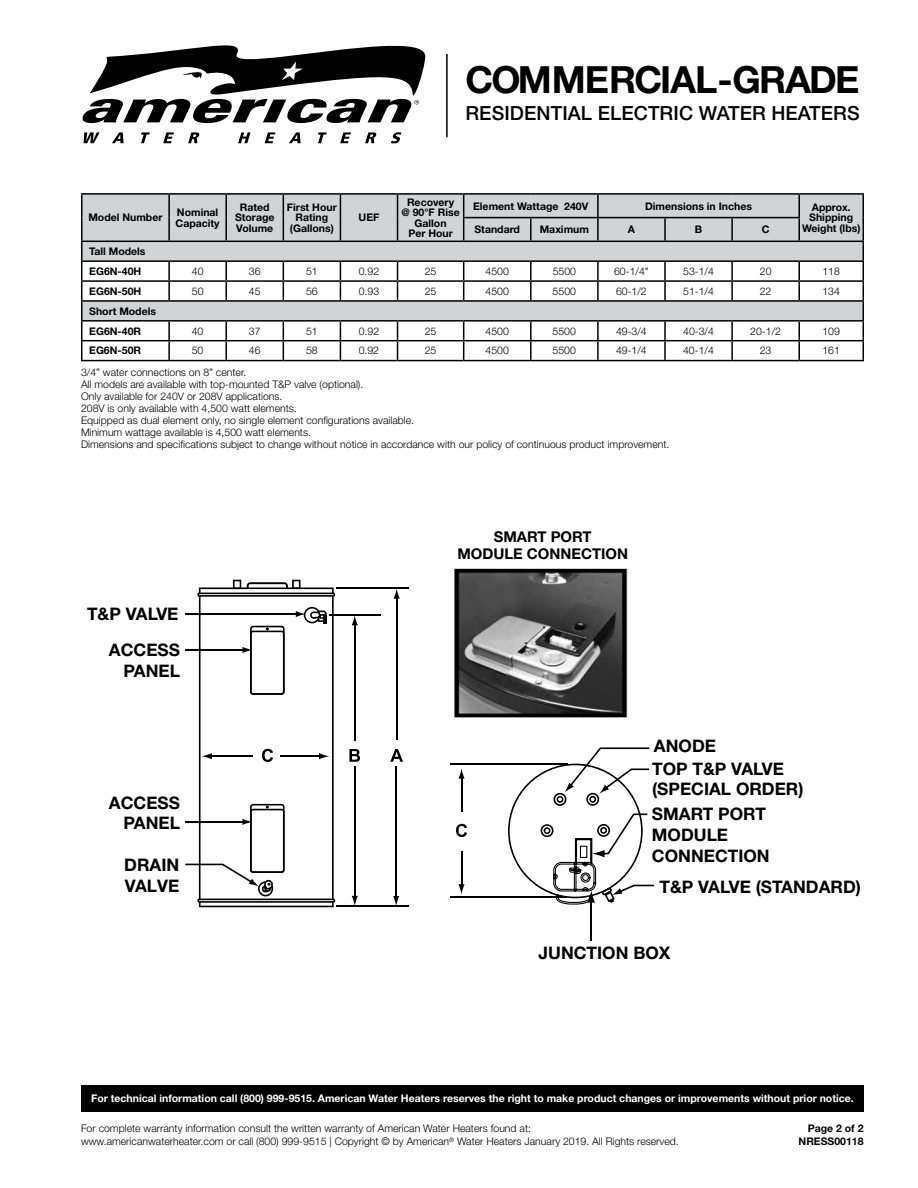
<style>
.page{position:relative;width:918px;height:1188px;background:#fff}
.page>*{position:absolute;margin:0;border:0;box-sizing:border-box;transform-origin:0 0}
.t1{font:700 37.5px "Helvetica Neue LT Std";letter-spacing:-.05em;color:#000}
.t2{font:500 19.5px "Helvetica Neue LT Std";letter-spacing:.005em;color:#000}
.t3{font:700 17.25px/20.7px "Helvetica Neue LT Std";color:#000}
.t4{font:700 14.85px/17.9px "Helvetica Neue LT Std";color:#000;text-align:center}
.t5{font:300 10.5px/12px "Helvetica Neue LT Std";color:#000}
.t6{font:700 10.5px/10.5px "Helvetica Neue LT Std";color:#000}
.t7{font:700 10.5px "Helvetica Neue LT Std";color:#fff}
</style>
<div class="page">
<svg style="left:84px;top:132px;width:16px;height:11px"></svg>
<svg style="left:112px;top:132px;width:12px;height:11px"></svg>
<svg style="left:141px;top:132px;width:9px;height:11px"></svg>
<svg style="left:163px;top:132px;width:11px;height:11px"></svg>
<svg style="left:188px;top:132px;width:12px;height:11px"></svg>
<svg style="left:238px;top:132px;width:13px;height:11px"></svg>
<svg style="left:265px;top:132px;width:11px;height:11px"></svg>
<svg style="left:289px;top:132px;width:12px;height:11px"></svg>
<svg style="left:318px;top:132px;width:9px;height:11px"></svg>
<svg style="left:340px;top:132px;width:11px;height:11px"></svg>
<svg style="left:365px;top:132px;width:12px;height:11px"></svg>
<svg style="left:391px;top:132px;width:10px;height:11px"></svg>
<svg style="left:82px;top:45px;width:344px;height:78px"></svg>
<hr style="left:446px;top:54px;width:2px;height:83px;background:#000">
<hr style="left:799px;top:193px;width:65px;height:2px;background:#000">
<hr style="left:81px;top:193px;width:88px;height:2px;background:#000">
<hr style="left:169px;top:193px;width:57px;height:2px;background:#000">
<hr style="left:226px;top:193px;width:57px;height:2px;background:#000">
<hr style="left:283px;top:193px;width:57px;height:2px;background:#000">
<hr style="left:340px;top:193px;width:58px;height:2px;background:#000">
<hr style="left:398px;top:193px;width:66px;height:2px;background:#000">
<hr style="left:464px;top:193px;width:67px;height:2px;background:#000">
<hr style="left:531px;top:193px;width:67px;height:2px;background:#000">
<hr style="left:598px;top:193px;width:67px;height:2px;background:#000">
<hr style="left:665px;top:193px;width:67px;height:2px;background:#000">
<hr style="left:732px;top:193px;width:67px;height:2px;background:#000">
<svg style="left:81px;top:195px;width:783px;height:166px"></svg>
<svg style="left:390px;top:749px;width:13px;height:13px"></svg>
<svg style="left:349px;top:749px;width:11px;height:13px"></svg>
<svg style="left:456px;top:824px;width:11px;height:13px"></svg>
<hr style="left:396px;top:597px;width:1px;height:143px;background:#000">
<svg style="left:394px;top:589px;width:6px;height:10px"></svg>
<hr style="left:395px;top:766px;width:2px;height:132px;background:#000">
<svg style="left:393px;top:896px;width:6px;height:9px"></svg>
<hr style="left:354px;top:623px;width:2px;height:118px;background:#000">
<svg style="left:352px;top:616px;width:6px;height:9px"></svg>
<hr style="left:354px;top:766px;width:2px;height:132px;background:#000">
<svg style="left:352px;top:896px;width:6px;height:9px"></svg>
<hr style="left:461px;top:777px;width:1px;height:35px;background:#000">
<svg style="left:458px;top:768px;width:7px;height:11px"></svg>
<hr style="left:461px;top:851px;width:1px;height:35px;background:#000">
<svg style="left:458px;top:884px;width:7px;height:11px"></svg>
<hr style="left:450px;top:897px;width:117px;height:1px;background:#000">
<hr style="left:450px;top:764px;width:118px;height:1px;background:#000">
<hr style="left:329px;top:614px;width:51px;height:2px;background:#000">
<hr style="left:337px;top:905px;width:72px;height:2px;background:#000">
<hr style="left:336px;top:588px;width:73px;height:1px;background:#000">
<hr style="left:590px;top:899px;width:2px;height:41px;background:#000">
<svg style="left:185px;top:582px;width:150px;height:325px"></svg>
<div style="left:233px;top:580px;width:8px;height:9px;border:2px solid #000"></div>
<div style="left:292px;top:580px;width:9px;height:9px;border:2px solid #000"></div>
<svg style="left:508px;top:747px;width:146px;height:158px"></svg>
<div style="left:580px;top:846px;width:7px;height:12px;border:1px solid #000"></div>
<img style="left:454px;top:568px;width:174px;height:150px">
<div style="left:81px;top:1085px;width:783px;height:27px;background:#000"></div>
<h1 class="t1" style="left:465px;top:56px;width:395px">COMMERCIAL-GRADE</h1>
<h2 class="t2" style="left:465px;top:101px;width:396px">RESIDENTIAL ELECTRIC WATER HEATERS</h2>
<p class="t6" style="left:88px;top:212px;width:76px">Model Number</p>
<p class="t6" style="left:176px;top:207px;width:46px">Nominal<br>Capacity</p>
<p class="t6" style="left:235px;top:202px;width:41px;text-align:center">Rated<br>Storage<br>Volume</p>
<p class="t6" style="left:287px;top:202px;width:51px;text-align:center">First Hour<br>Rating (Gallons)</p>
<p class="t6" style="left:359px;top:212px;width:22px">UEF</p>
<p class="t6" style="left:401px;top:196px;width:60px;text-align:center">Recovery<br>@ 90°F Rise<br>Gallon<br>Per Hour</p>
<p class="t6" style="left:473px;top:200px;width:117px">Element Wattage 240V</p>
<p class="t6" style="left:645px;top:200px;width:108px">Dimensions in Inches</p>
<p class="t6" style="left:809px;top:202px;width:45px">Approx.<br>Shipping</p>
<p class="t6" style="left:474px;top:224px;width:47px">Standard</p>
<p class="t6" style="left:540px;top:224px;width:51px">Maximum</p>
<p class="t6" style="left:628px;top:224px;width:9px">A</p>
<p class="t6" style="left:695px;top:224px;width:9px">B</p>
<p class="t6" style="left:762px;top:224px;width:9px">C</p>
<p class="t6" style="left:802px;top:223px;width:60px">Weight (lbs)</p>
<p class="t6" style="left:89px;top:241px;width:58px;line-height:20px">Tall Models<br>EG6N-40H</p>
<p class="t5" style="left:192px;top:265px;width:13px">40</p>
<p class="t5" style="left:249px;top:265px;width:13px">36</p>
<p class="t5" style="left:306px;top:265px;width:13px">51</p>
<p class="t5" style="left:359px;top:265px;width:22px">0.92</p>
<p class="t5" style="left:425px;top:265px;width:13px">25</p>
<p class="t5" style="left:486px;top:265px;width:25px">4500</p>
<p class="t5" style="left:553px;top:265px;width:25px">5500</p>
<p class="t5" style="left:614px;top:265px;width:36px">60-1/4"</p>
<p class="t5" style="left:683px;top:265px;width:32px">53-1/4</p>
<p class="t5" style="left:760px;top:265px;width:13px">20</p>
<p class="t5" style="left:822px;top:265px;width:19px">118</p>
<p class="t6" style="left:89px;top:286px;width:54px">EG6N-50H</p>
<p class="t5" style="left:192px;top:285px;width:13px">50</p>
<p class="t5" style="left:249px;top:285px;width:13px">45</p>
<p class="t5" style="left:306px;top:285px;width:13px">56</p>
<p class="t5" style="left:359px;top:285px;width:22px">0.93</p>
<p class="t5" style="left:425px;top:285px;width:13px">25</p>
<p class="t5" style="left:486px;top:285px;width:25px">4500</p>
<p class="t5" style="left:553px;top:285px;width:25px">5500</p>
<p class="t5" style="left:616px;top:285px;width:32px">60-1/2</p>
<p class="t5" style="left:683px;top:285px;width:32px">51-1/4</p>
<p class="t5" style="left:760px;top:285px;width:13px">22</p>
<p class="t5" style="left:822px;top:285px;width:19px">134</p>
<p class="t6" style="left:89px;top:301px;width:68px;line-height:20px">Short Models<br>EG6N-40R</p>
<p class="t5" style="left:192px;top:325px;width:13px">40</p>
<p class="t5" style="left:249px;top:325px;width:13px">37</p>
<p class="t5" style="left:306px;top:325px;width:13px">51</p>
<p class="t5" style="left:359px;top:325px;width:22px">0.92</p>
<p class="t5" style="left:425px;top:325px;width:13px">25</p>
<p class="t5" style="left:486px;top:325px;width:25px">4500</p>
<p class="t5" style="left:553px;top:325px;width:25px">5500</p>
<p class="t5" style="left:616px;top:325px;width:32px">49-3/4</p>
<p class="t5" style="left:683px;top:325px;width:32px">40-3/4</p>
<p class="t5" style="left:750px;top:325px;width:32px">20-1/2</p>
<p class="t5" style="left:822px;top:325px;width:19px">109</p>
<p class="t6" style="left:89px;top:345px;width:53px">EG6N-50R</p>
<p class="t5" style="left:192px;top:344px;width:13px">50</p>
<p class="t5" style="left:249px;top:344px;width:13px">46</p>
<p class="t5" style="left:306px;top:344px;width:13px">58</p>
<p class="t5" style="left:359px;top:344px;width:22px">0.92</p>
<p class="t5" style="left:425px;top:344px;width:13px">25</p>
<p class="t5" style="left:486px;top:344px;width:25px">4500</p>
<p class="t5" style="left:553px;top:344px;width:25px">5500</p>
<p class="t5" style="left:616px;top:344px;width:32px">49-1/4</p>
<p class="t5" style="left:683px;top:344px;width:32px">40-1/4</p>
<p class="t5" style="left:760px;top:344px;width:13px">23</p>
<p class="t5" style="left:822px;top:344px;width:19px">161</p>
<p class="t5" style="left:81px;top:366px;width:590px">3/4” water connections on 8” center.<br>All models are available with top-mounted T&amp;P valve (optional).<br>Only available for 240V or 208V applications.<br>208V is only available with 4,500 watt elements.<br>Equipped as dual element only, no single element configurations available.<br>Minimum wattage available is 4,500 watt elements.<br>Dimensions and specifications subject to change without notice in accordance with our policy of continuous product improvement.</p>
<h3 class="t3" style="left:87px;top:603px;width:93px">T&amp;P VALVE</h3>
<h3 class="t3" style="left:109px;top:639px;width:73px;text-align:right">ACCESS<br>PANEL</h3>
<h3 class="t3" style="left:109px;top:792px;width:73px;text-align:right">ACCESS<br>PANEL</h3>
<h3 class="t3" style="left:124px;top:854px;width:57px">DRAIN<br>VALVE</h3>
<h3 class="t4" style="left:457px;top:527px;width:172px">SMART PORT<br>MODULE CONNECTION</h3>
<h3 class="t3" style="left:654px;top:735px;width:64px">ANODE</h3>
<h3 class="t3" style="left:652px;top:758px;width:153px">TOP T&amp;P VALVE (SPECIAL ORDER)</h3>
<h3 class="t3" style="left:652px;top:803px;width:119px">SMART PORT<br>MODULE<br>CONNECTION</h3>
<h3 class="t3" style="left:659px;top:876px;width:203px">T&amp;P VALVE (STANDARD)</h3>
<h3 class="t3" style="left:539px;top:942px;width:133px">JUNCTION BOX</h3>
<p class="t7" style="left:91px;top:1092px;width:764px">For technical information call (800) 999-9515. American Water Heaters reserves the right to make product changes or improvements without prior notice.</p>
<p class="t5" style="left:81px;top:1121px;width:599px;line-height:13.5px">For complete warranty information consult the written warranty of American Water Heaters found at:<br>www.americanwaterheater.com or call (800) 999-9515 | Copyright © by American<sup>®</sup> Water Heaters January 2019. All Rights reserved.</p>
<p class="t6" style="left:799px;top:1121px;width:66px;line-height:13.5px;text-align:right">Page 2 of 2<br>NRESS00118</p>
</div>
